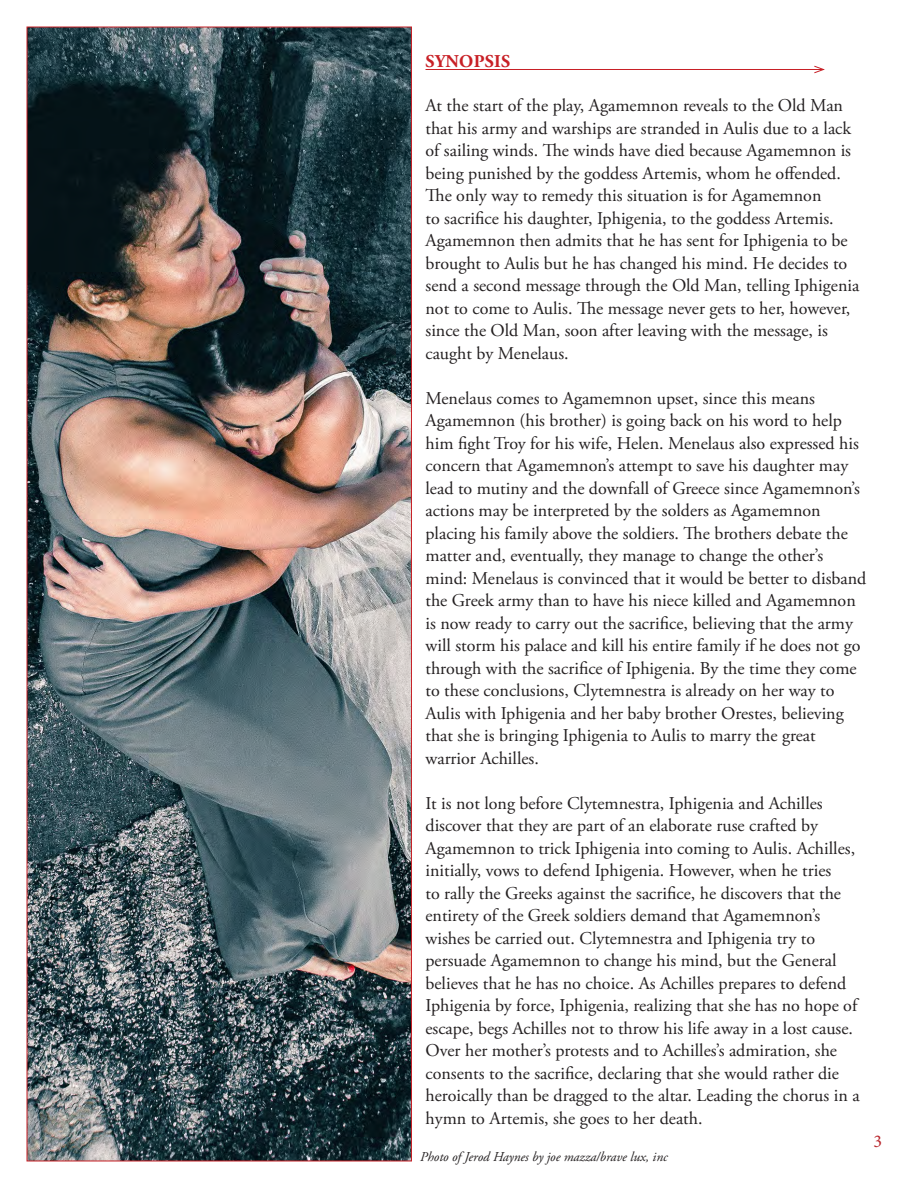
<style>
.page{position:relative;width:918px;height:1188px;background:#fff}
.page>*{position:absolute;margin:0;border:0;box-sizing:border-box;transform-origin:0 0}
.t1{font:18px/22.5px "Adobe Garamond Pro";color:#231f20}
.t2{font:700 18px "Adobe Garamond Pro";letter-spacing:.015em;color:#c82026}
.t3{font:18px "Minion Pro";color:#b9272d}
.t4{font:italic 13.5px "Adobe Garamond Pro";color:#231f20}
</style>
<div class="page">
<img style="left:29px;top:29px;width:381px;height:1130px">
<hr style="left:426px;top:69px;width:397px;height:1px;background:#c82026">
<svg style="left:814px;top:65px;width:11px;height:9px"></svg>
<p class="t2" style="left:426px;top:51px;width:86px">SYNOPSIS</p>
<p class="t1" style="left:426px;top:95px;width:435px">At the start of the play, Agamemnon reveals to the Old Man that his army and warships are stranded in Aulis due to a lack of sailing winds. The winds have died because Agamemnon is being punished by the goddess Artemis, whom he offended.<br>The only way to remedy this situation is for Agamemnon<br>to sacrifice his daughter, Iphigenia, to the goddess Artemis.<br>Agamemnon then admits that he has sent for Iphigenia to be brought to Aulis but he has changed his mind. He decides to send a second message through the Old Man, telling Iphigenia not to come to Aulis. The message never gets to her, however, since the Old Man, soon after leaving with the message, is caught by Menelaus.</p>
<p class="t1" style="left:426px;top:387px;width:442px">Menelaus comes to Agamemnon upset, since this means Agamemnon (his brother) is going back on his word to help him fight Troy for his wife, Helen. Menelaus also expressed his concern that Agamemnon’s attempt to save his daughter may lead to mutiny and the downfall of Greece since Agamemnon’s actions may be interpreted by the solders as Agamemnon placing his family above the soldiers. The brothers debate the matter and, eventually, they manage to change the other’s mind: Menelaus is convinced that it would be better to disband the Greek army than to have his niece killed and Agamemnon is now ready to carry out the sacrifice, believing that the army will storm his palace and kill his entire family if he does not go through with the sacrifice of Iphigenia. By the time they come to these conclusions, Clytemnestra is already on her way to Aulis with Iphigenia and her baby brother Orestes, believing that she is bringing Iphigenia to Aulis to marry the great warrior Achilles.</p>
<p class="t1" style="left:426px;top:792px;width:431px">It is not long before Clytemnestra, Iphigenia and Achilles discover that they are part of an elaborate ruse crafted by Agamemnon to trick Iphigenia into coming to Aulis. Achilles, initially, vows to defend Iphigenia. However, when he tries<br>to rally the Greeks against the sacrifice, he discovers that the entirety of the Greek soldiers demand that Agamemnon’s wishes be carried out. Clytemnestra and Iphigenia try to persuade Agamemnon to change his mind, but the General</p>
<p class="t1" style="left:426px;top:972px;width:436px">believes that he has no choice. As Achilles prepares to defend Iphigenia by force, Iphigenia, realizing that she has no hope of escape, begs Achilles not to throw his life away in a lost cause.<br>Over her mother’s protests and to Achilles’s admiration, she consents to the sacrifice, declaring that she would rather die heroically than be dragged to the altar. Leading the chorus in a hymn to Artemis, she goes to her death.</p>
<p class="t4" style="left:420px;top:1149px;width:249px">Photo of Jerod Haynes by joe mazza/brave lux, inc</p>
<p class="t3" style="left:873px;top:1129px;width:10px">3</p>
</div>
